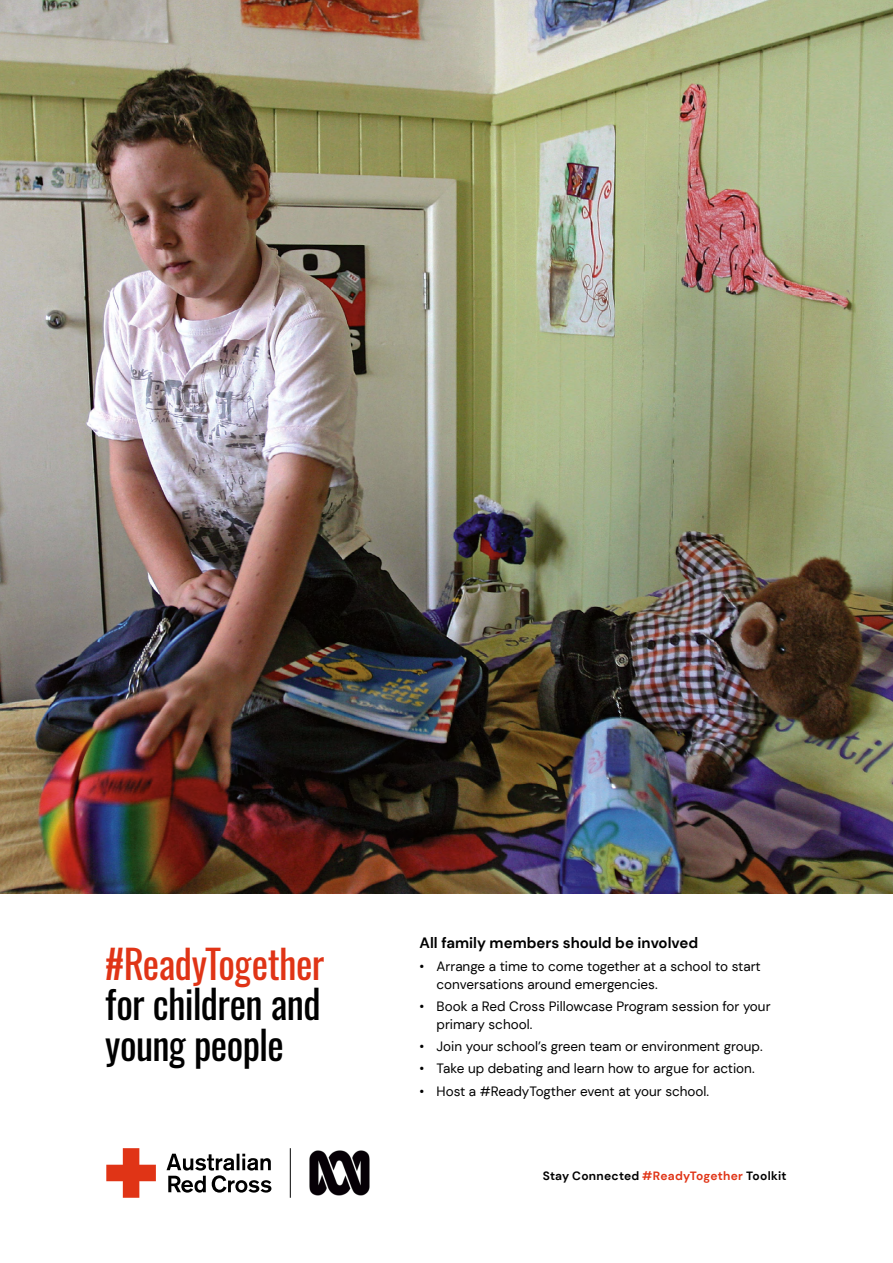
<style>
.page{position:relative;width:893px;height:1263px;background:#fff}
.page>*{position:absolute;margin:0;border:0;box-sizing:border-box;transform-origin:0 0}
.SUB_HEADING{font:39px/40.5px "Oswald";letter-spacing:-.015em;color:#000;text-align:justify}
.BODY{font:700 15px "DM Sans";color:#000}
.BODY-2{font:13.5px/18px "DM Sans";color:#000}
.BODY_BULLET{font:700 12px "DM Sans";letter-spacing:.02em;color:#000}
.s1{color:#e03416}
</style>
<div class="page">
<img style="left:0;top:0;width:893px;height:893px">
<svg style="left:167px;top:1154px;width:104px;height:38px"></svg>
<svg style="left:106px;top:1148px;width:50px;height:50px"></svg>
<img style="left:309px;top:1150px;width:60px;height:46px">
<hr style="left:290px;top:1148px;width:1px;height:50px;background:#000">
<p class="SUB_HEADING" style="left:105px;top:940px;width:221px"><span class="s1">#ReadyTogether </span>for children and young people</p>
<p class="BODY" style="left:420px;top:934px;width:280px">All family members should be involved</p>
<p class="BODY-2" style="left:437px;top:957px;width:326px;text-indent:-17px">• Arrange a time to come together at a school to start conversations around emergencies.</p>
<p class="BODY-2" style="left:437px;top:997px;width:335px;text-indent:-17px">• Book a Red Cross Pillowcase Program session for your primary school.</p>
<p class="BODY-2" style="left:420px;top:1037px;width:345px">• Join your school’s green team or environment group.</p>
<p class="BODY-2" style="left:420px;top:1059px;width:337px">• Take up debating and learn how to argue for action.</p>
<p class="BODY-2" style="left:420px;top:1082px;width:291px">• Host a #ReadyTogther event at your school.</p>
<p class="BODY_BULLET" style="left:543px;top:1168px;width:245px">Stay Connected <span class="s1">#ReadyTogether</span> Toolkit</p>
</div>
